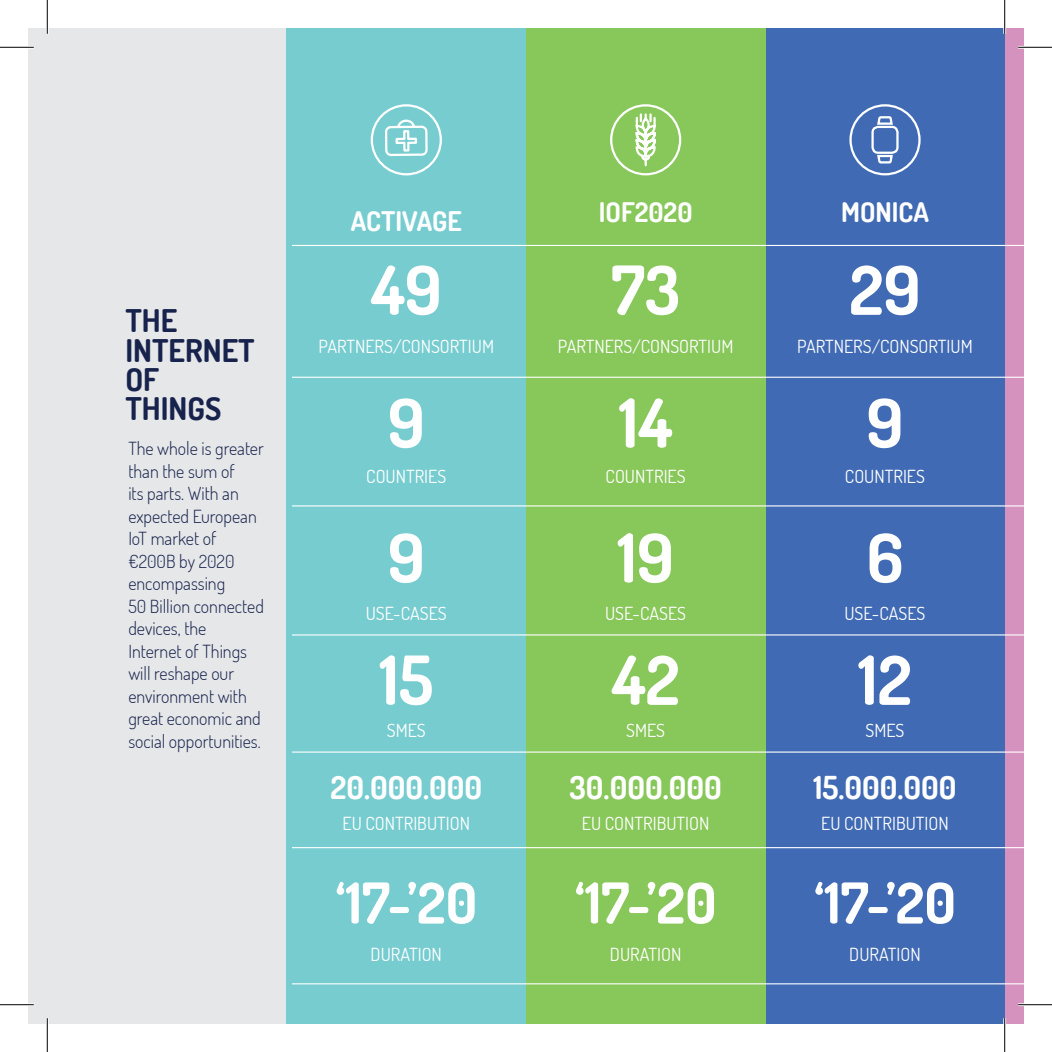
<style>
.page{position:relative;width:1052px;height:1052px;background:#fff}
.page>*{position:absolute;margin:0;border:0;box-sizing:border-box;transform-origin:0 0}
.t1{font:700 67.5px/133.9px "Dosis";color:#fff}
.t2{font:700 56.25px "Dosis";color:#fff}
.t3{font:700 31.5px "Dosis";color:#fff}
.t4{font:700 31.28px/29.2px "Dosis";color:#17234c}
.t5{font:700 27px "Dosis";color:#fff}
.t6{font:300 18px/22.5px "Dosis";color:#17234c}
.t7{font:18px "Dosis";color:#fff}
</style>
<div class="page">
<div style="left:28px;top:28px;width:258px;height:995px;background:#e6e7e9"></div>
<div style="left:1004px;top:28px;width:19px;height:995px;background:#d692bf"></div>
<div style="left:765px;top:28px;width:239px;height:995px;background:#406ab4"></div>
<div style="left:526px;top:28px;width:239px;height:995px;background:#88c75a"></div>
<div style="left:286px;top:28px;width:240px;height:995px;background:#77ccd0"></div>
<div style="left:849px;top:104px;width:71px;height:71px;border:2px solid #fff;border-radius:50%"></div>
<svg style="left:870px;top:116px;width:29px;height:60px"></svg>
<div style="left:370px;top:104px;width:72px;height:71px;border:2px solid #fff;border-radius:50%"></div>
<svg style="left:384px;top:104px;width:44px;height:52px"></svg>
<div style="left:610px;top:104px;width:71px;height:71px;border:2px solid #fff;border-radius:50%"></div>
<svg style="left:635px;top:113px;width:21px;height:54px"></svg>
<hr style="left:292px;top:376px;width:731px;height:2px;background:#fff">
<hr style="left:292px;top:505px;width:731px;height:1px;background:#fff">
<hr style="left:292px;top:751px;width:731px;height:1px;background:#fff">
<hr style="left:292px;top:634px;width:731px;height:1px;background:#fff">
<hr style="left:292px;top:846px;width:731px;height:2px;background:#fff">
<hr style="left:292px;top:983px;width:731px;height:1px;background:#fff">
<hr style="left:292px;top:245px;width:731px;height:1px;background:#fff">
<hr style="left:0;top:46px;width:34px;height:3px;background:#fff">
<hr style="left:1017px;top:46px;width:34px;height:3px;background:#fff">
<hr style="left:0;top:1003px;width:34px;height:2px;background:#fff">
<hr style="left:1017px;top:1003px;width:34px;height:2px;background:#fff">
<hr style="left:46px;top:0;width:3px;height:34px;background:#fff">
<hr style="left:46px;top:1017px;width:3px;height:34px;background:#fff">
<hr style="left:1003px;top:0;width:2px;height:34px;background:#fff">
<hr style="left:1003px;top:1017px;width:2px;height:34px;background:#fff">
<hr style="left:0;top:47px;width:34px;height:1px;background:#000">
<hr style="left:1017px;top:47px;width:34px;height:1px;background:#000">
<hr style="left:0;top:1004px;width:34px;height:1px;background:#000">
<hr style="left:1017px;top:1004px;width:34px;height:1px;background:#000">
<hr style="left:47px;top:0;width:1px;height:34px;background:#000">
<hr style="left:47px;top:1017px;width:1px;height:34px;background:#000">
<hr style="left:1004px;top:0;width:1px;height:34px;background:#000">
<hr style="left:1004px;top:1017px;width:1px;height:34px;background:#000">
<h3 class="t4" style="left:125px;top:305px;width:131px">THE<br>INTERNET<br>OF<br>THINGS</h3>
<p class="t6" style="left:128px;top:436px;width:137px">The whole is greater than the sum of<br>its parts. With an expected European<br>IoT market of €200B by 2020 encompassing<br>50 Billion connected devices, the<br>Internet of Things will reshape our environment with great economic and social opportunities.</p>
<h3 class="t5" style="left:351px;top:204px;width:112px">ACTIVAGE</h3>
<h3 class="t5" style="left:598px;top:195px;width:95px">IOF2020</h3>
<h3 class="t5" style="left:840px;top:195px;width:89px">MONICA</h3>
<h1 class="t1" style="left:371px;top:222px;width:73px">49<br>9<br>9</h1>
<h1 class="t1" style="left:611px;top:222px;width:70px;line-height:132.8px">73<br>14</h1>
<h1 class="t1" style="left:849px;top:222px;width:73px;line-height:132.8px">29<br>9</h1>
<p class="t7" style="left:318px;top:335px;width:177px">PARTNERS/CONSORTIUM</p>
<p class="t7" style="left:557px;top:335px;width:177px">PARTNERS/CONSORTIUM</p>
<p class="t7" style="left:797px;top:335px;width:177px">PARTNERS/CONSORTIUM</p>
<p class="t7" style="left:366px;top:465px;width:81px">COUNTRIES</p>
<p class="t7" style="left:605px;top:465px;width:81px">COUNTRIES</p>
<p class="t7" style="left:844px;top:465px;width:81px">COUNTRIES</p>
<h1 class="t1" style="left:611px;top:495px;width:70px;line-height:122.2px">19<br>42</h1>
<h1 class="t1" style="left:866px;top:489px;width:39px">6</h1>
<p class="t7" style="left:365px;top:601px;width:82px">USE-CASES</p>
<p class="t7" style="left:605px;top:601px;width:82px">USE-CASES</p>
<p class="t7" style="left:844px;top:601px;width:82px">USE-CASES</p>
<h1 class="t1" style="left:379px;top:611px;width:55px">15</h1>
<h1 class="t1" style="left:858px;top:611px;width:55px">12</h1>
<p class="t7" style="left:387px;top:718px;width:40px">SMES</p>
<p class="t7" style="left:626px;top:718px;width:40px">SMES</p>
<p class="t7" style="left:865px;top:718px;width:40px">SMES</p>
<h3 class="t3" style="left:330px;top:767px;width:153px">20.000.000</h3>
<h3 class="t3" style="left:569px;top:767px;width:154px">30.000.000</h3>
<h3 class="t3" style="left:813px;top:767px;width:145px">15.000.000</h3>
<p class="t7" style="left:342px;top:811px;width:129px">EU CONTRIBUTION</p>
<h2 class="t2" style="left:335px;top:866px;width:143px">‘17-’20</h2>
<p class="t7" style="left:581px;top:811px;width:129px">EU CONTRIBUTION</p>
<p class="t7" style="left:821px;top:811px;width:129px">EU CONTRIBUTION</p>
<h2 class="t2" style="left:574px;top:866px;width:143px">‘17-’20</h2>
<h2 class="t2" style="left:813px;top:866px;width:143px">‘17-’20</h2>
<p class="t7" style="left:370px;top:942px;width:73px">DURATION</p>
<p class="t7" style="left:609px;top:942px;width:73px">DURATION</p>
<p class="t7" style="left:849px;top:942px;width:73px">DURATION</p>
</div>
